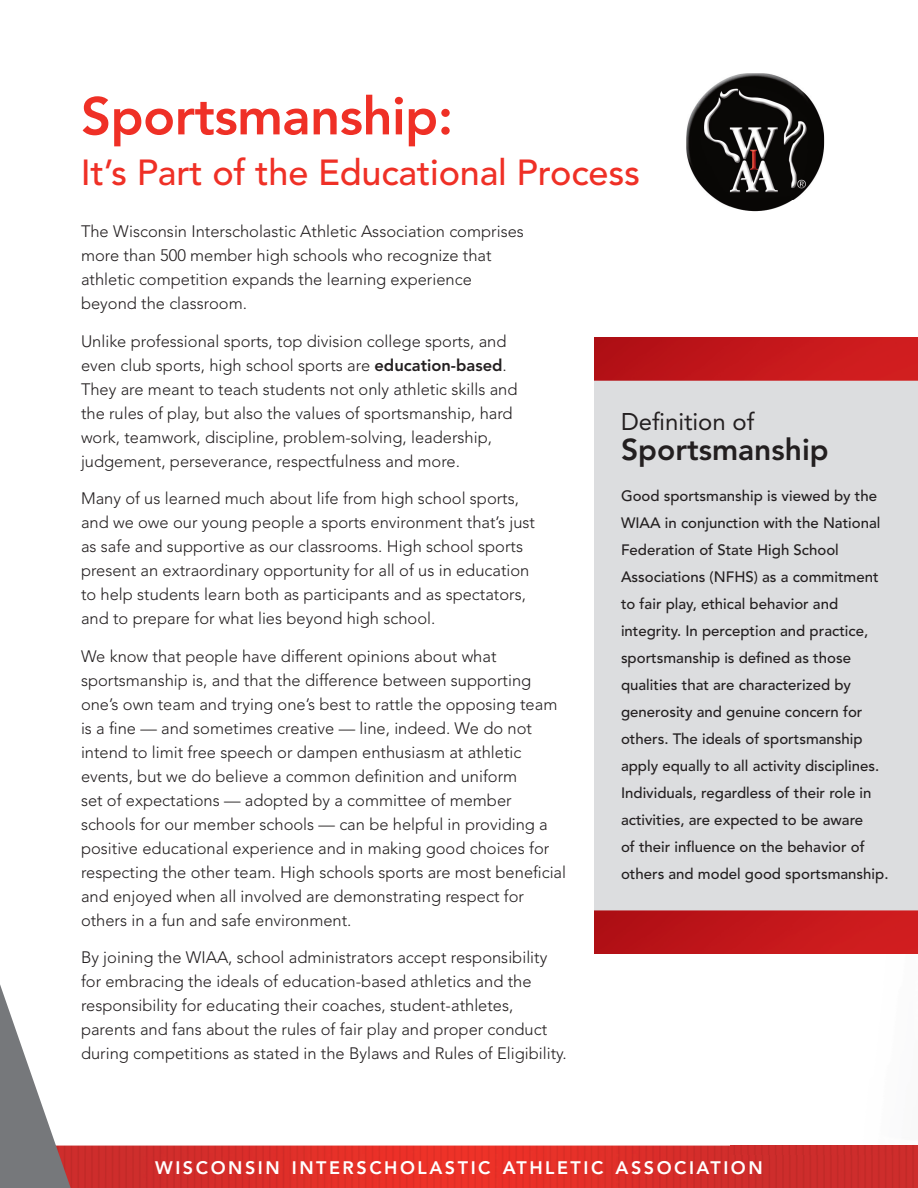
<style>
.page{position:relative;width:918px;height:1188px;background:#fff}
.page>*{position:absolute;margin:0;border:0;box-sizing:border-box;transform-origin:0 0}
.t1{font:800 52.5px "Avenir";letter-spacing:-.01em;color:#ef3026}
.t2{font:500 36px "Avenir";letter-spacing:-.005em;color:#ef3026}
.t3{font:800 30px "Avenir";color:#231f20}
.t4{font:24px "Avenir";color:#231f20}
.t5{font:800 18px "Avenir";letter-spacing:.14em;color:#fff}
.t6{font:300 16.5px/24px "Avenir";color:#231f20}
.t7{font:500 15px/27px "Avenir";color:#231f20}
.s1{font-weight:800}
</style>
<div class="page">
<img style="left:730px;top:211px;width:188px;height:127px">
<img style="left:730px;top:1145px;width:188px;height:1px">
<div style="left:594px;top:369px;width:324px;height:561px;background:#dcdddf"></div>
<img style="left:71px;top:1146px;width:847px;height:42px">
<img style="left:686px;top:73px;width:138px;height:134px">
<img style="left:730px;top:201px;width:94px;height:10px">
<img style="left:594px;top:338px;width:324px;height:43px">
<img style="left:594px;top:910px;width:324px;height:44px">
<svg style="left:0;top:984px;width:71px;height:204px"></svg>
<h1 class="t1" style="left:81px;top:85px;width:374px">Sportsmanship:</h1>
<h2 class="t2" style="left:81px;top:152px;width:561px">It’s Part of the Educational Process</h2>
<p class="t6" style="left:81px;top:219px;width:444px">The Wisconsin Interscholastic Athletic Association comprises more than 500 member high schools who recognize that athletic competition expands the learning experience beyond the classroom.</p>
<p class="t6" style="left:81px;top:329px;width:438px">Unlike professional sports, top division college sports, and even club sports, high school sports are <span class="s1">education-based</span>.<br>They are meant to teach students not only athletic skills and the rules of play, but also the values of sportsmanship, hard work, teamwork, discipline, problem-solving, leadership, judgement, perseverance, respectfulness and more.</p>
<p class="t6" style="left:81px;top:487px;width:456px">Many of us learned much about life from high school sports, and we owe our young people a sports environment that’s just as safe and supportive as our classrooms. High school sports present an extraordinary opportunity for all of us in education to help students learn both as participants and as spectators, and to prepare for what lies beyond high school.</p>
<p class="t6" style="left:81px;top:644px;width:487px">We know that people have different opinions about what sportsmanship is, and that the difference between supporting one’s own team and trying one’s best to rattle the opposing team is a fine — and sometimes creative — line, indeed. We do not intend to limit free speech or dampen enthusiasm at athletic events, but we do believe a common definition and uniform<br>set of expectations — adopted by a committee of member schools for our member schools — can be helpful in providing a positive educational experience and in making good choices for respecting the other team. High schools sports are most beneficial and enjoyed when all involved are demonstrating respect for others in a fun and safe environment.</p>
<p class="t6" style="left:81px;top:946px;width:487px">By joining the WIAA, school administrators accept responsibility for embracing the ideals of education-based athletics and the responsibility for educating their coaches, student-athletes, parents and fans about the rules of fair play and proper conduct during competitions as stated in the Bylaws and Rules of Eligibility.</p>
<h3 class="t4" style="left:621px;top:408px;width:135px">Definition of</h3>
<h3 class="t3" style="left:621px;top:432px;width:209px">Sportsmanship</h3>
<p class="t7" style="left:621px;top:483px;width:269px">Good sportsmanship is viewed by the WIAA in conjunction with the National Federation of State High School Associations (NFHS) as a commitment to fair play, ethical behavior and integrity. In perception and practice, sportsmanship is defined as those qualities that are characterized by generosity and genuine concern for others. The ideals of sportsmanship apply equally to all activity disciplines.<br>Individuals, regardless of their role in activities, are expected to be aware<br>of their influence on the behavior of others and model good sportsmanship.</p>
<p class="t5" style="left:155px;top:1157px;width:609px">WISCONSIN INTERSCHOLASTIC ATHLETIC ASSOCIATION</p>
</div>
